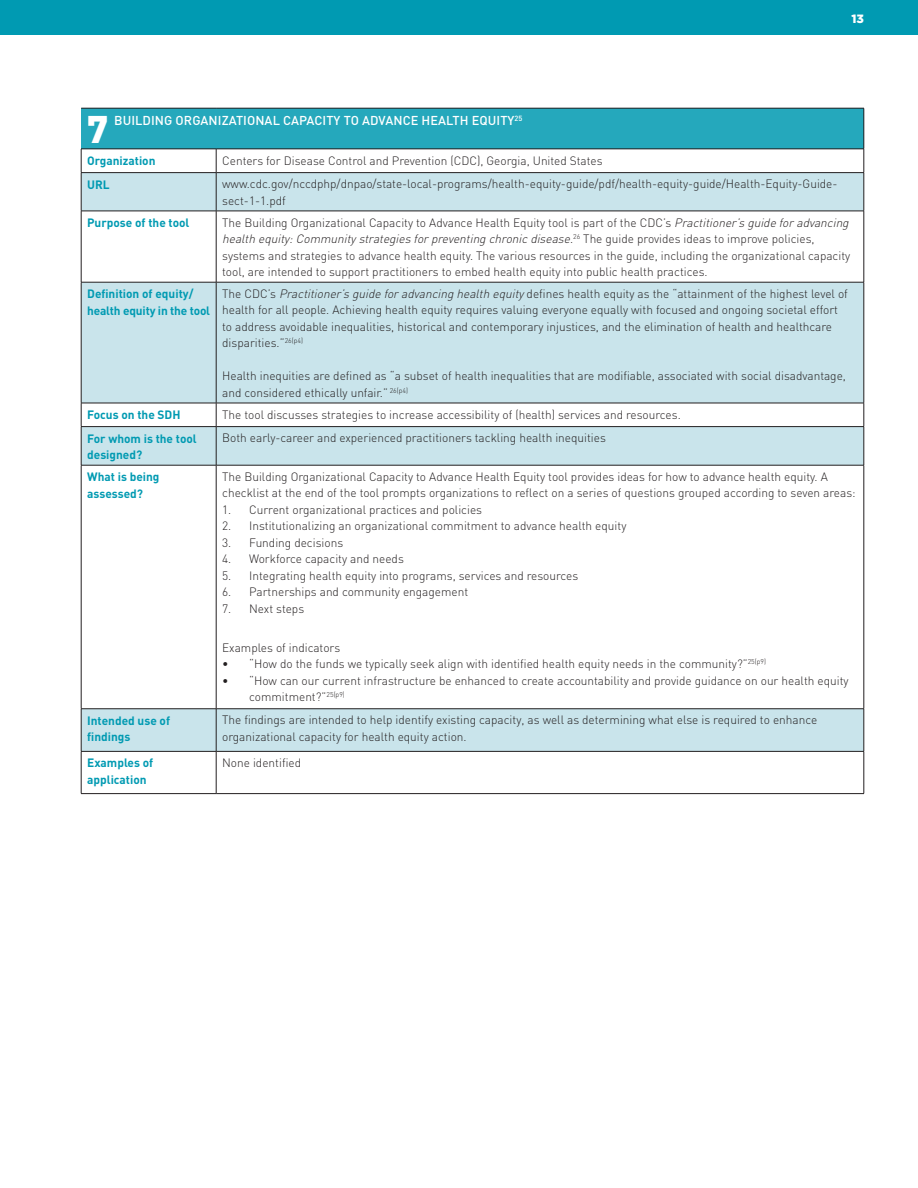
<style>
.page{position:relative;width:918px;height:1188px;background:#fff}
.page>*{position:absolute;margin:0;border:0;box-sizing:border-box;transform-origin:0 0}
.subhead{font:900 38.1px "DIN";color:#fff}
.subhead-2{font:500 12.75px "DIN";letter-spacing:.005em;color:#fff}
.table_copy{font:300 12px/16.5px "DIN";color:#231f20}
.table_copy-2{font:700 12px/16.5px "DIN";color:#009ab2}
.t1{font:900 12px "Gotham HTF";color:#fff}
.s1{font-style:italic}
</style>
<div class="page">
<div style="left:0;top:0;width:918px;height:35px;background:#009ab2"></div>
<div style="left:81px;top:108px;width:783px;height:41px;background:#25a8bc"></div>
<svg style="left:82px;top:173px;width:782px;height:578px"></svg>
<hr style="left:81px;top:108px;width:135px;height:1px;background:#231f20">
<hr style="left:216px;top:108px;width:648px;height:1px;background:#231f20">
<hr style="left:864px;top:108px;width:1px;height:41px;background:#231f20">
<hr style="left:81px;top:149px;width:135px;height:1px;background:#231f20">
<svg style="left:81px;top:149px;width:1px;height:23px"></svg>
<hr style="left:216px;top:149px;width:648px;height:1px;background:#231f20">
<svg style="left:216px;top:149px;width:1px;height:23px"></svg>
<svg style="left:864px;top:149px;width:1px;height:23px"></svg>
<hr style="left:81px;top:172px;width:135px;height:1px;background:#231f20">
<hr style="left:81px;top:173px;width:1px;height:38px;background:#231f20">
<hr style="left:216px;top:172px;width:648px;height:1px;background:#231f20">
<hr style="left:216px;top:173px;width:1px;height:38px;background:#231f20">
<hr style="left:864px;top:173px;width:1px;height:38px;background:#231f20">
<hr style="left:81px;top:211px;width:135px;height:1px;background:#231f20">
<hr style="left:81px;top:211px;width:1px;height:71px;background:#231f20">
<hr style="left:216px;top:211px;width:648px;height:1px;background:#231f20">
<hr style="left:216px;top:211px;width:1px;height:71px;background:#231f20">
<hr style="left:864px;top:211px;width:1px;height:71px;background:#231f20">
<hr style="left:81px;top:282px;width:135px;height:1px;background:#231f20">
<hr style="left:81px;top:282px;width:1px;height:121px;background:#231f20">
<hr style="left:216px;top:282px;width:648px;height:1px;background:#231f20">
<hr style="left:216px;top:282px;width:1px;height:121px;background:#231f20">
<hr style="left:864px;top:282px;width:1px;height:121px;background:#231f20">
<hr style="left:81px;top:403px;width:135px;height:1px;background:#231f20">
<svg style="left:81px;top:403px;width:1px;height:23px"></svg>
<hr style="left:216px;top:403px;width:648px;height:1px;background:#231f20">
<svg style="left:216px;top:403px;width:1px;height:23px"></svg>
<svg style="left:864px;top:403px;width:1px;height:23px"></svg>
<hr style="left:81px;top:426px;width:135px;height:1px;background:#231f20">
<hr style="left:81px;top:427px;width:1px;height:38px;background:#231f20">
<hr style="left:216px;top:426px;width:648px;height:1px;background:#231f20">
<hr style="left:216px;top:427px;width:1px;height:38px;background:#231f20">
<hr style="left:864px;top:427px;width:1px;height:38px;background:#231f20">
<hr style="left:81px;top:465px;width:135px;height:1px;background:#231f20">
<hr style="left:81px;top:465px;width:1px;height:244px;background:#231f20">
<hr style="left:216px;top:465px;width:648px;height:1px;background:#231f20">
<hr style="left:216px;top:465px;width:1px;height:244px;background:#231f20">
<hr style="left:864px;top:465px;width:1px;height:244px;background:#231f20">
<hr style="left:81px;top:708px;width:135px;height:1px;background:#231f20">
<hr style="left:81px;top:709px;width:1px;height:42px;background:#231f20">
<hr style="left:216px;top:708px;width:648px;height:1px;background:#231f20">
<hr style="left:216px;top:709px;width:1px;height:42px;background:#231f20">
<hr style="left:864px;top:709px;width:1px;height:42px;background:#231f20">
<hr style="left:81px;top:751px;width:135px;height:1px;background:#231f20">
<hr style="left:81px;top:752px;width:1px;height:41px;background:#231f20">
<hr style="left:216px;top:751px;width:648px;height:1px;background:#231f20">
<hr style="left:216px;top:752px;width:1px;height:41px;background:#231f20">
<hr style="left:864px;top:752px;width:1px;height:41px;background:#231f20">
<hr style="left:81px;top:793px;width:135px;height:1px;background:#231f20">
<hr style="left:216px;top:793px;width:648px;height:1px;background:#231f20">
<p class="t1" style="left:851px;top:12px;width:14px">13</p>
<p class="subhead" style="left:87px;top:104px;width:23px">7</p>
<p class="subhead-2" style="left:114px;top:112px;width:410px">BUILDING ORGANIZATIONAL CAPACITY TO ADVANCE HEALTH EQUITY<sup>25</sup></p>
<p class="table_copy-2" style="left:87px;top:152px;width:70px">Organization</p>
<p class="table_copy" style="left:222px;top:152px;width:382px">Centers for Disease Control and Prevention (CDC), Georgia, United States</p>
<p class="table_copy-2" style="left:87px;top:176px;width:24px">URL</p>
<p class="table_copy" style="left:222px;top:176px;width:617px">www.cdc.gov/nccdphp/dnpao/state-local-programs/health-equity-guide/pdf/health-equity-guide/Health-Equity-Guide&shy;sect-1-1.pdf</p>
<p class="table_copy-2" style="left:87px;top:214px;width:104px">Purpose of the tool</p>
<p class="table_copy" style="left:222px;top:214px;width:631px">The Building Organizational Capacity to Advance Health Equity tool is part of the CDC’s <span class="s1">Practitioner’s guide foradvancing health equity:Communitystrategies forpreventing chronic disease</span>. <sup>2</sup> <sup>6</sup> T h e g u i d e p rov i d e s i d e a s t o i m p rove p o l i c i e s , systems and strategies to advance health equity. The various resources in the guide, including the organizational capacity tool, are intended to support practitioners to embed health equity into public health practices.</p>
<p class="table_copy-2" style="left:87px;top:285px;width:125px">Definition of equity/ health equity in the tool</p>
<p class="table_copy" style="left:222px;top:285px;width:627px">The CDC’s <span class="s1">Practitioner’s guide foradvancing health equity</span>defines health equity as the “attainment of the highest level of health for all people. Achieving health equity requires valuing everyone equally with focused and ongoing societal effort to address avoidable inequalities, historical and contemporary injustices, and the elimination of health and healthcare disparities.”<sup>26(p4)</sup></p>
<p class="table_copy" style="left:222px;top:368px;width:625px">Health inequities are defined as “a subset of health inequalities that are modifiable, associated with social disadvantage, and considered ethically unfair.” <sup>26(p4)</sup></p>
<p class="table_copy-2" style="left:87px;top:406px;width:95px">Focus on the SDH</p>
<p class="table_copy" style="left:222px;top:406px;width:460px">The tool discusses strategies to increase accessibility of (health) services and resources.</p>
<p class="table_copy-2" style="left:87px;top:430px;width:111px">For whom is the tool designed?</p>
<p class="table_copy" style="left:222px;top:430px;width:385px">Both early-career and experienced practitioners tackling health inequities</p>
<p class="table_copy-2" style="left:87px;top:468px;width:74px">What is being assessed?</p>
<p class="table_copy" style="left:222px;top:468px;width:635px">The Building Organizational Capacity to Advance Health Equity tool provides ideas for how to advance health equity. A checklist at the end of the tool prompts organizations to reflect on a series of questions grouped according to seven areas:</p>
<p class="table_copy" style="left:222px;top:501px;width:261px">1. Current organizational practices and policies</p>
<p class="table_copy" style="left:222px;top:518px;width:406px">2. Institutionalizing an organizational commitment to advance health equity</p>
<p class="table_copy" style="left:222px;top:534px;width:123px">3. Funding decisions</p>
<p class="table_copy" style="left:222px;top:551px;width:183px">4. Workforce capacity and needs</p>
<p class="table_copy" style="left:222px;top:567px;width:358px">5. Integrating health equity into programs, services and resources</p>
<p class="table_copy" style="left:222px;top:584px;width:248px">6. Partnerships and community engagement</p>
<p class="table_copy" style="left:222px;top:600px;width:84px">7. Next steps</p>
<p class="table_copy" style="left:222px;top:639px;width:120px">Examples of indicators</p>
<p class="table_copy" style="left:222px;top:656px;width:545px">• “How do the funds we typically seek align with identified health equity needs in the community?”<sup>25(p9)</sup></p>
<p class="table_copy" style="left:249px;top:672px;width:601px;text-indent:-27px">• “How can our current infrastructure be enhanced to create accountability and provide guidance on our health equity commitment?”<sup>25(p9)</sup></p>
<p class="table_copy-2" style="left:87px;top:712px;width:84px">Intended use of findings</p>
<p class="table_copy" style="left:222px;top:712px;width:597px">The findings are intended to help identify existing capacity, as well as determining what else is required to enhance organizational capacity for health equity action.</p>
<p class="table_copy-2" style="left:87px;top:754px;width:68px">Examples of application</p>
<p class="table_copy" style="left:222px;top:754px;width:80px">None identified</p>
</div>
